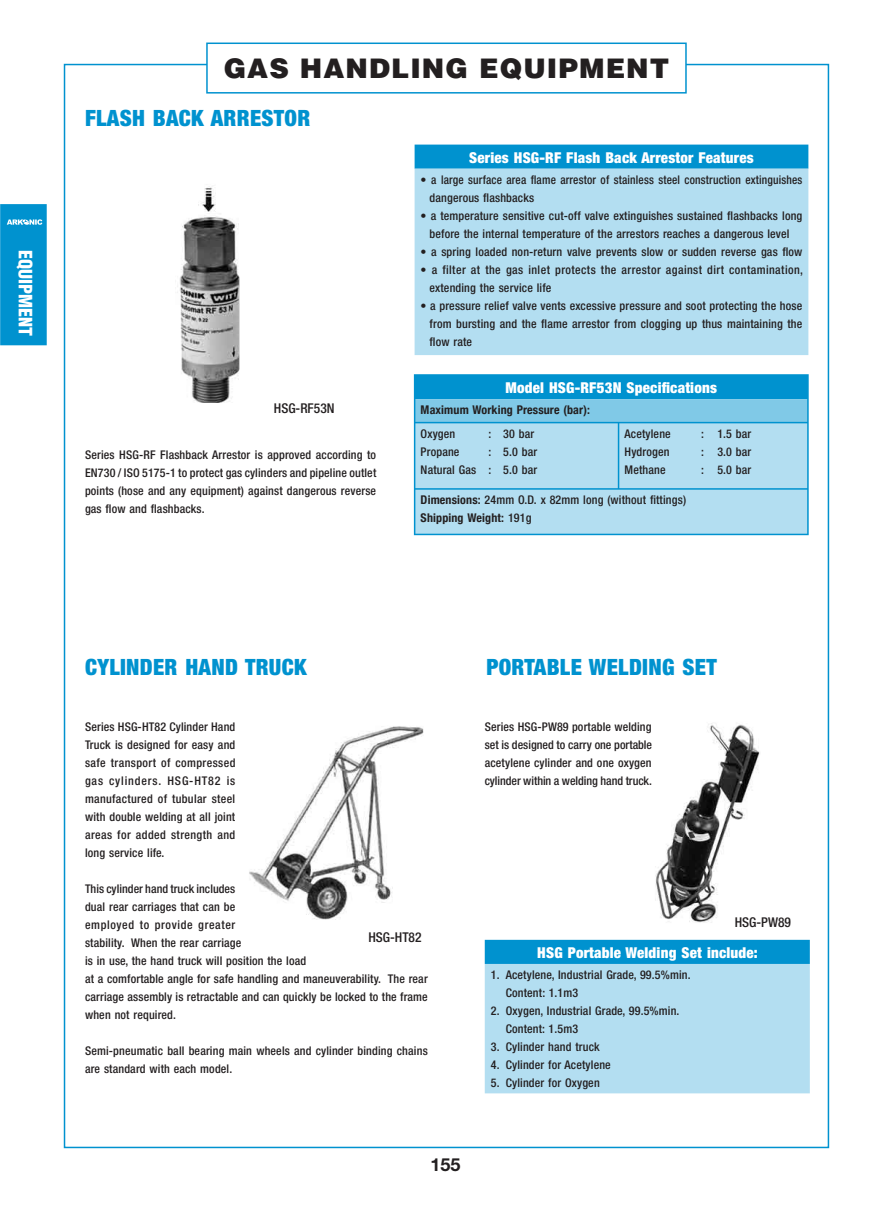
<style>
.page{position:relative;width:893px;height:1212px;background:#fff}
.page>*{position:absolute;margin:0;border:0;box-sizing:border-box;transform-origin:0 0}
.t1{font:900 27px "Helvetica";letter-spacing:.04em;color:#231f20}
.t2{font:900 condensed 22.5px "Helvetica Neue";letter-spacing:.015em;color:#0092cf}
.t3{font:900 condensed 18px "Helvetica";color:#fff}
.t4{font:700 18px "Helvetica Neue";color:#231f20}
.t5{font:900 condensed 15px "Helvetica Neue";letter-spacing:.015em;color:#fff}
.t6{font:500 condensed 13.5px "Helvetica Neue";color:#231f20}
.t7{font:500 condensed 12px/18px "Helvetica Neue";letter-spacing:.01em;color:#231f20;text-align:justify}
.t8{font:500 condensed 12px/18px "Helvetica Neue";letter-spacing:.035em;color:#231f20}
.t9{font:700 condensed 12px "Helvetica Neue";letter-spacing:.01em;color:#231f20}
.s1{font-weight:700}
</style>
<div class="page">
<div style="left:0;top:204px;width:47px;height:141px;background:#0092cf"></div>
<div style="left:206px;top:43px;width:481px;height:51px;border:2px solid #0092cf"></div>
<img style="left:249px;top:726px;width:175px;height:194px">
<img style="left:177px;top:186px;width:63px;height:217px">
<img style="left:655px;top:723px;width:105px;height:200px">
<svg style="left:413px;top:374px;width:396px;height:162px;background:#8ccde9"></svg>
<div style="left:415px;top:145px;width:393px;height:24px;background:#0092cf"></div>
<div style="left:415px;top:169px;width:393px;height:186px;background:#b3def1"></div>
<div style="left:485px;top:940px;width:325px;height:24px;background:#0092cf"></div>
<div style="left:485px;top:964px;width:325px;height:129px;background:#b3def1"></div>
<svg style="left:7px;top:219px;width:35px;height:6px"></svg>
<h3 class="t3" style="left:37px;top:250px;width:88px;rotate:90deg">MP I UQE TNE</h3>
<h1 class="t1" style="left:224px;top:51px;width:447px">GAS HANDLING EQUIPMENT</h1>
<h2 class="t2" style="left:85px;top:104px;width:227px">FLASH BACK ARRESTOR</h2>
<p class="t6" style="left:274px;top:400px;width:62px">HSG-RF53N</p>
<p class="t7" style="left:85px;top:446px;width:293px">Series HSG-RF Flashback Arrestor is approved according to EN730 / ISO 5175-1 to protect gas cylinders and pipeline outlet points (hose and any equipment) against dangerous reverse gas flow and flashbacks.</p>
<p class="t5" style="left:469px;top:148px;width:286px">Series HSG-RF Flash Back Arrestor Features</p>
<p class="t7" style="left:430px;top:171px;width:374px;text-indent:-9px">• a large surface area flame arrestor of stainless steel construction extinguishes dangerous flashbacks</p>
<p class="t7" style="left:421px;top:207px;width:383px;text-align:center">• a temperature sensitive cut-off valve extinguishes sustained flashbacks long before the internal temperature of the arrestors reaches a dangerous level</p>
<p class="t7" style="left:421px;top:243px;width:383px">• a spring loaded non-return valve prevents slow or sudden reverse gas flow</p>
<p class="t8" style="left:430px;top:261px;width:375px;text-indent:-9px">• a filter at the gas inlet protects the arrestor against dirt contamination, extending the service life</p>
<p class="t7" style="left:430px;top:297px;width:374px;text-indent:-9px">• a pressure relief valve vents excessive pressure and soot protecting the hose from bursting and the flame arrestor from clogging up thus maintaining the flow rate</p>
<p class="t5" style="left:506px;top:378px;width:213px">Model HSG-RF53N Specifications</p>
<p class="t9" style="left:421px;top:403px;width:171px">Maximum Working Pressure (bar):</p>
<p class="t7" style="left:421px;top:425px;width:57px;text-align:left">Oxygen<br>Propane<br>Natural Gas</p>
<p class="t7" style="left:488px;top:425px;width:4px">: : :</p>
<p class="t7" style="left:503px;top:425px;width:35px;text-align:left">30 bar<br>5.0 bar<br>5.0 bar</p>
<p class="t7" style="left:624px;top:425px;width:48px">Acetylene Hydrogen Methane</p>
<p class="t7" style="left:701px;top:425px;width:4px">: : :</p>
<p class="t7" style="left:717px;top:425px;width:35px">1.5 bar 3.0 bar 5.0 bar</p>
<p class="t7" style="left:421px;top:491px;width:267px"><span class="s1">Dimensions:</span> 24mm O.D. x 82mm long (without fittings)<br><span class="s1">Shipping Weight:</span> 191g</p>
<h2 class="t2" style="left:85px;top:653px;width:223px">CYLINDER HAND TRUCK</h2>
<p class="t7" style="left:85px;top:718px;width:152px">Series HSG-HT82 Cylinder Hand Truck is designed for easy and safe transport of compressed gas cylinders. HSG-HT82 is manufactured of tubular steel with double welding at all joint areas for added strength and long service life.</p>
<p class="t7" style="left:85px;top:880px;width:344px;text-align:left">This cylinder hand truck includes<br>dual rear carriages that can be<br>employed to provide greater<br>stability. When the rear carriage<br>is in use, the hand truck will position the load<br>at a comfortable angle for safe handling and maneuverability. The rear carriage assembly is retractable and can quickly be locked to the frame when not required.</p>
<p class="t7" style="left:85px;top:1042px;width:344px">Semi-pneumatic ball bearing main wheels and cylinder binding chains are standard with each model.</p>
<p class="t6" style="left:368px;top:929px;width:55px">HSG-HT82</p>
<h2 class="t2" style="left:486px;top:653px;width:232px">PORTABLE WELDING SET</h2>
<p class="t7" style="left:485px;top:718px;width:169px">Series HSG-PW89 portable welding set is designed to carry one portable acetylene cylinder and one oxygen cylinder within a welding hand truck.</p>
<p class="t6" style="left:735px;top:914px;width:58px">HSG-PW89</p>
<p class="t5" style="left:537px;top:943px;width:222px">HSG Portable Welding Set include:</p>
<p class="t7" style="left:506px;top:966px;width:186px;text-indent:-15px">1. Acetylene, Industrial Grade, 99.5%min.<br>Content: 1.1m3</p>
<p class="t7" style="left:506px;top:1002px;width:175px;text-indent:-15px">2. Oxygen, Industrial Grade, 99.5%min.<br>Content: 1.5m3</p>
<p class="t7" style="left:491px;top:1038px;width:110px">3. Cylinder hand truck</p>
<p class="t7" style="left:491px;top:1056px;width:122px">4. Cylinder for Acetylene</p>
<p class="t7" style="left:491px;top:1074px;width:111px">5. Cylinder for Oxygen</p>
<h3 class="t4" style="left:430px;top:1153px;width:32px">155</h3>
</div>
